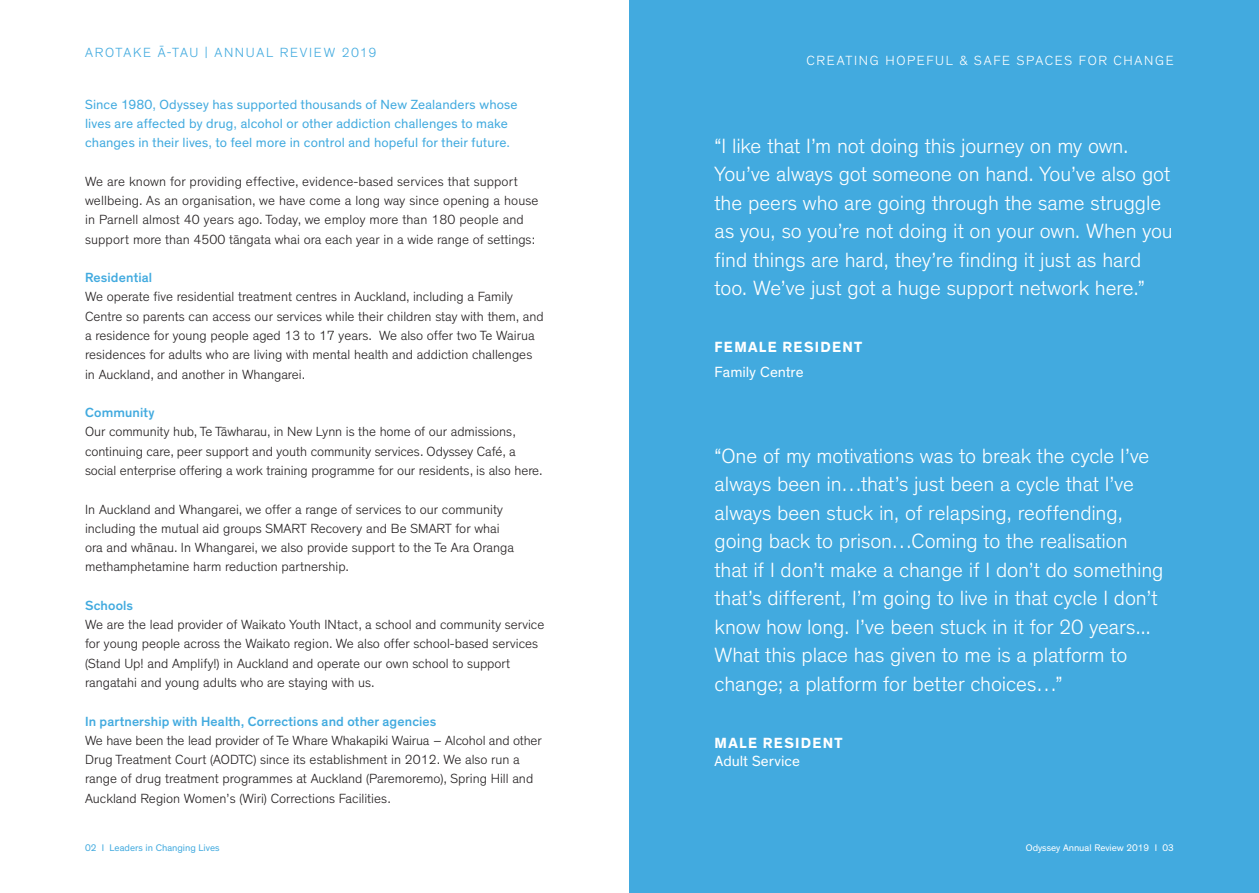
<style>
.page{position:relative;width:1259px;height:893px;background:#fff}
.page>*{position:absolute;margin:0;border:0;box-sizing:border-box;transform-origin:0 0}
.t1{font:300 21px/28.5px "Theinhardt";letter-spacing:-.005em;color:#fff}
.t2{font:700 15px "Theinhardt";letter-spacing:.085em;color:#fff}
.t3{font:15px "Theinhardt";letter-spacing:.005em;color:#fff}
.t4{font:300 13.5px/19.4px "Theinhardt";color:#231f20}
.t5{font:13.5px/19.4px "Theinhardt";letter-spacing:.01em;color:#42aadf}
.t6{font:500 13.5px "Theinhardt";letter-spacing:.01em;color:#42aadf}
.t7{font:300 13.5px "Theinhardt";letter-spacing:.125em;color:#fff}
.t8{font:300 13.5px "Theinhardt";letter-spacing:.125em;color:#42aadf}
.t9{font:9.75px "Theinhardt";color:#fff}
.t10{font:9.75px "Theinhardt";color:#42aadf}
</style>
<div class="page">
<div style="left:629px;top:0;width:630px;height:893px;background:#42aadf"></div>
<p class="t8" style="left:85px;top:45px;width:293px">AROTAKE Ā-TAU | ANNUAL REVIEW 2019</p>
<p class="t5" style="left:85px;top:95px;width:434px">Since 1980, Odyssey has supported thousands of New Zealanders whose lives are affected by drug, alcohol or other addiction challenges to make changes in their lives, to feel more in control and hopeful for their future.</p>
<p class="t4" style="left:85px;top:172px;width:455px">We are known for providing effective, evidence-based services that support wellbeing. As an organisation, we have come a long way since opening a house in Parnell almost 40 years ago. Today, we employ more than 180 people and support more than 4500 tāngata whai ora each year in a wide range of settings:</p>
<p class="t6" style="left:85px;top:270px;width:69px">Residential</p>
<p class="t4" style="left:85px;top:287px;width:460px">We operate five residential treatment centres in Auckland, including a Family Centre so parents can access our services while their children stay with them, and a residence for young people aged 13 to 17 years. We also offer two Te Wairua residences for adults who are living with mental health and addiction challenges in Auckland, and another in Whangarei.</p>
<p class="t6" style="left:85px;top:404px;width:71px">Community</p>
<p class="t4" style="left:85px;top:422px;width:459px">Our community hub, Te Tāwharau, in New Lynn is the home of our admissions, continuing care, peer support and youth community services. Odyssey Café, a social enterprise offering a work training programme for our residents, is also here.</p>
<p class="t4" style="left:85px;top:499px;width:430px">In Auckland and Whangarei, we offer a range of services to our community including the mutual aid groups SMART Recovery and Be SMART for whai ora and whānau. In Whangarei, we also provide support to the Te Ara Oranga methamphetamine harm reduction partnership.</p>
<p class="t6" style="left:85px;top:597px;width:49px">Schools</p>
<p class="t4" style="left:85px;top:615px;width:461px">We are the lead provider of Waikato Youth INtact, a school and community service for young people across the Waikato region. We also offer school-based services (Stand Up! and Amplify!) in Auckland and operate our own school to support rangatahi and young adults who are staying with us.</p>
<p class="t6" style="left:85px;top:713px;width:353px">In partnership with Health, Corrections and other agencies</p>
<p class="t4" style="left:85px;top:731px;width:458px">We have been the lead provider of Te Whare Whakapiki Wairua – Alcohol and other Drug Treatment Court (AODTC) since its establishment in 2012. We also run a range of drug treatment programmes at Auckland (Paremoremo), Spring Hill and Auckland Region Women’s (Wiri) Corrections Facilities.</p>
<p class="t7" style="left:806px;top:52px;width:369px">CREATING HOPEFUL &amp; SAFE SPACES FOR CHANGE</p>
<p class="t1" style="left:714px;top:132px;width:460px">“I like that I’m not doing this journey on my own.<br>You’ve always got someone on hand. You’ve also got the peers who are going through the same struggle as you, so you’re not doing it on your own. When you find things are hard, they’re finding it just as hard too. We’ve just got a huge support network here.”</p>
<p class="t2" style="left:714px;top:338px;width:149px">FEMALE RESIDENT</p>
<p class="t3" style="left:714px;top:363px;width:90px">Family Centre</p>
<p class="t1" style="left:714px;top:442px;width:450px">“One of my motivations was to break the cycle I’ve always been in…that’s just been a cycle that I’ve always been stuck in, of relapsing, reoffending, going back to prison…Coming to the realisation that if I don’t make a change if I don’t do something that’s different, I’m going to live in that cycle I don’t know how long. I’ve been stuck in it for 20 years...<br>What this place has given to me is a platform to change; a platform for better choices…”</p>
<p class="t2" style="left:714px;top:733px;width:129px">MALE RESIDENT</p>
<p class="t3" style="left:714px;top:752px;width:87px">Adult Service</p>
<p class="t10" style="left:85px;top:842px;width:136px">02 I Leaders in Changing Lives</p>
<p class="t9" style="left:1025px;top:842px;width:150px">Odyssey Annual Review 2019 I 03</p>
</div>
